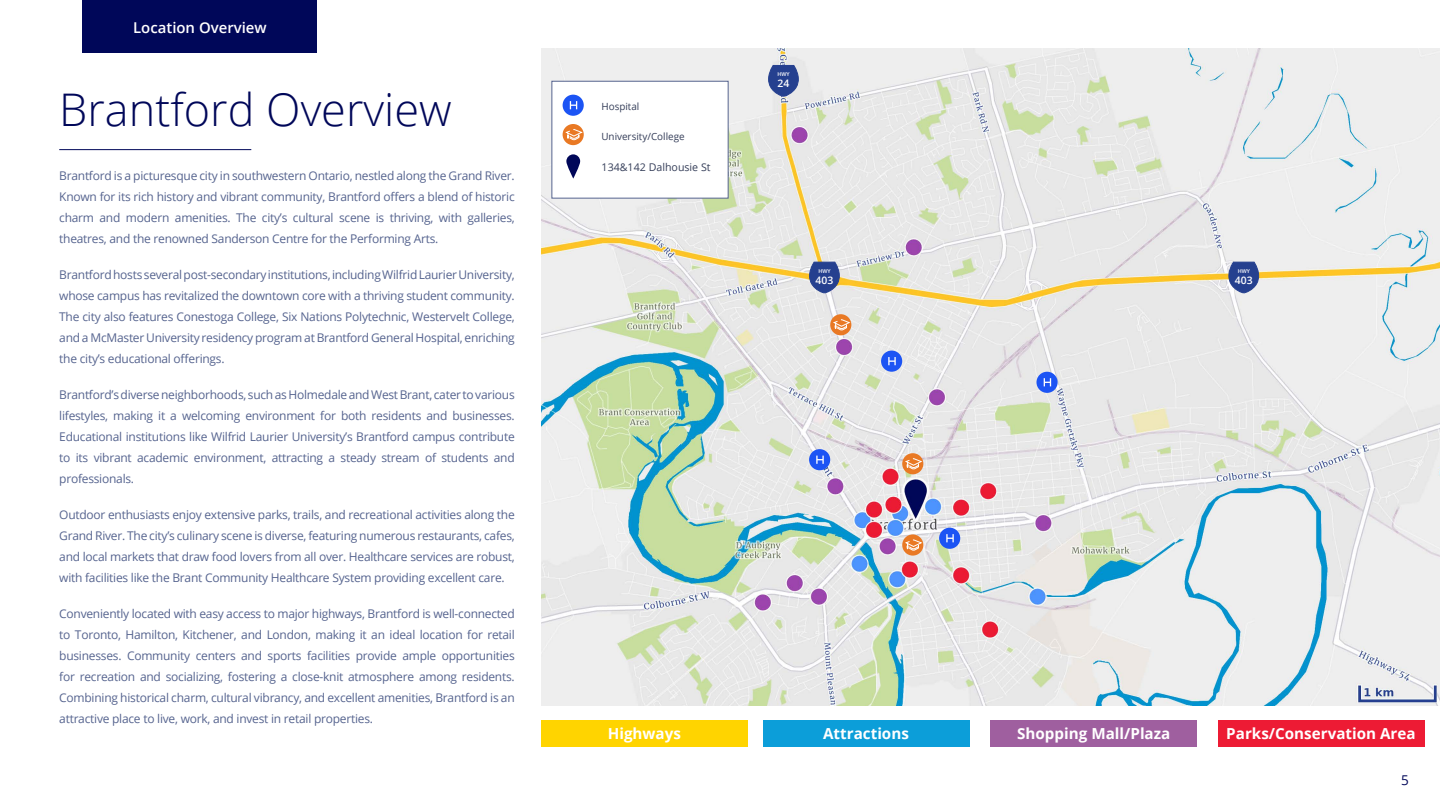
<style>
.page{position:relative;width:1440px;height:810px;background:#fff}
.page>*{position:absolute;margin:0;border:0;box-sizing:border-box;transform-origin:0 0}
.t1{font:300 45px "Open Sans";color:#000759}
.t2{font:700 15.23px "Open Sans";color:#fff}
.t3{font:600 14.92px "Open Sans";color:#fff}
.t4{font:13.5px "Open Sans";color:#000759}
.t5{font:12px/21px "Open Sans";letter-spacing:-.02em;color:#56648f;text-align:justify}
.t6{font:10.65px "Open Sans";color:#353e59}
.t7{font:600 10.35px "Open Sans";color:#fff}
.t8{font:9.9px "Open Sans";color:#353e59}
.t9{font:600 5.32px "Open Sans";color:#fff}
</style>
<div class="page">
<hr style="left:59px;top:149px;width:192px;height:1px;background:#000759">
<div style="left:82px;top:0;width:235px;height:52px;background:#000759"></div>
<div style="left:763px;top:721px;width:206px;height:26px;background:#0c9ed9"></div>
<div style="left:541px;top:721px;width:207px;height:26px;background:#ffd400"></div>
<div style="left:1218px;top:721px;width:206px;height:26px;background:#ed1b34"></div>
<div style="left:991px;top:721px;width:206px;height:26px;background:#9f5f9f"></div>
<img style="left:541px;top:49px;width:899px;height:657px">
<div style="left:551px;top:81px;width:178px;height:118px;background:#fff;border:1px solid #56648f"></div>
<div style="left:563px;top:95px;width:21px;height:21px;background:#1c54f4;border-radius:50%"></div>
<svg style="left:570px;top:101px;width:7px;height:8px"></svg>
<div style="left:563px;top:124px;width:21px;height:21px;background:#e97924;border-radius:50%"></div>
<svg style="left:565px;top:129px;width:18px;height:11px"></svg>
<svg style="left:566px;top:154px;width:14px;height:25px"></svg>
<svg style="left:768px;top:64px;width:31px;height:52px;background:#8893b4"></svg>
<svg style="left:809px;top:261px;width:31px;height:52px;background:#8895bb"></svg>
<svg style="left:1228px;top:261px;width:32px;height:52px;background:#8e9abf"></svg>
<div style="left:939px;top:528px;width:21px;height:21px;background:#1c54f4;border-radius:50%"></div>
<svg style="left:946px;top:534px;width:8px;height:8px"></svg>
<div style="left:809px;top:449px;width:21px;height:21px;background:#1c54f4;border-radius:50%"></div>
<svg style="left:816px;top:456px;width:8px;height:8px"></svg>
<div style="left:881px;top:351px;width:21px;height:21px;background:#1c54f4;border-radius:50%"></div>
<svg style="left:888px;top:357px;width:8px;height:8px"></svg>
<svg style="left:1036px;top:372px;width:22px;height:21px"></svg>
<svg style="left:1044px;top:378px;width:7px;height:8px"></svg>
<div style="left:902px;top:453px;width:21px;height:21px;background:#e97924;border-radius:50%"></div>
<svg style="left:905px;top:458px;width:17px;height:11px"></svg>
<svg style="left:902px;top:534px;width:21px;height:22px"></svg>
<svg style="left:905px;top:539px;width:17px;height:11px"></svg>
<div style="left:830px;top:314px;width:21px;height:21px;background:#e97924;border-radius:50%"></div>
<svg style="left:833px;top:319px;width:17px;height:11px"></svg>
<p class="t3" style="left:133px;top:17px;width:135px">Location Overview</p>
<h1 class="t1" style="left:59px;top:79px;width:394px">Brantford Overview</h1>
<p class="t5" style="left:59px;top:165px;width:457px">Brantford is a picturesque city in southwestern Ontario, nestled along the Grand River.<br>Known for its rich history and vibrant community, Brantford offers a blend of historic charm and modern amenities. The city’s cultural scene is thriving, with galleries, theatres, and the renowned Sanderson Centre for the Performing Arts.</p>
<p class="t5" style="left:59px;top:264px;width:457px">Brantford hosts several post-secondary institutions, including Wilfrid Laurier University, whose campus has revitalized the downtown core with a thriving student community.<br>The city also features Conestoga College, Six Nations Polytechnic, Westervelt College, and a McMaster University residency program at Brantford General Hospital, enriching the city’s educational offerings.</p>
<p class="t5" style="left:59px;top:384px;width:457px">Brantford’s diverse neighborhoods, such as Holmedale and West Brant, cater to various lifestyles, making it a welcoming environment for both residents and businesses.<br>Educational institutions like Wilfrid Laurier University’s Brantford campus contribute to its vibrant academic environment, attracting a steady stream of students and professionals.</p>
<p class="t5" style="left:59px;top:504px;width:457px">Outdoor enthusiasts enjoy extensive parks, trails, and recreational activities along the Grand River. The city’s culinary scene is diverse, featuring numerous restaurants, cafes, and local markets that draw food lovers from all over. Healthcare services are robust, with facilities like the Brant Community Healthcare System providing excellent care.</p>
<p class="t5" style="left:59px;top:603px;width:457px">Conveniently located with easy access to major highways, Brantford is well-connected to Toronto, Hamilton, Kitchener, and London, making it an ideal location for retail businesses. Community centers and sports facilities provide ample opportunities for recreation and socializing, fostering a close-knit atmosphere among residents.<br>Combining historical charm, cultural vibrancy, and excellent amenities, Brantford is an attractive place to live, work, and invest in retail properties.</p>
<p class="t8" style="left:601px;top:100px;width:40px">Hospital</p>
<p class="t8" style="left:601px;top:129px;width:85px">University/College</p>
<p class="t6" style="left:602px;top:160px;width:111px">134&amp;142 Dalhousie St</p>
<p class="t9" style="left:777px;top:71px;width:14px">HWY</p>
<p class="t7" style="left:778px;top:76px;width:13px">24</p>
<p class="t9" style="left:818px;top:267px;width:14px">HWY</p>
<p class="t7" style="left:816px;top:273px;width:19px">403</p>
<p class="t9" style="left:1238px;top:267px;width:14px">HWY</p>
<p class="t7" style="left:1235px;top:273px;width:19px">403</p>
<p class="t2" style="left:608px;top:723px;width:75px">Highways</p>
<p class="t2" style="left:823px;top:723px;width:87px">Attractions</p>
<p class="t2" style="left:1017px;top:723px;width:155px">Shopping Mall/Plaza</p>
<p class="t2" style="left:1226px;top:723px;width:191px">Parks/Conservation Area</p>
<p class="t4" style="left:1401px;top:771px;width:9px">5</p>
</div>
